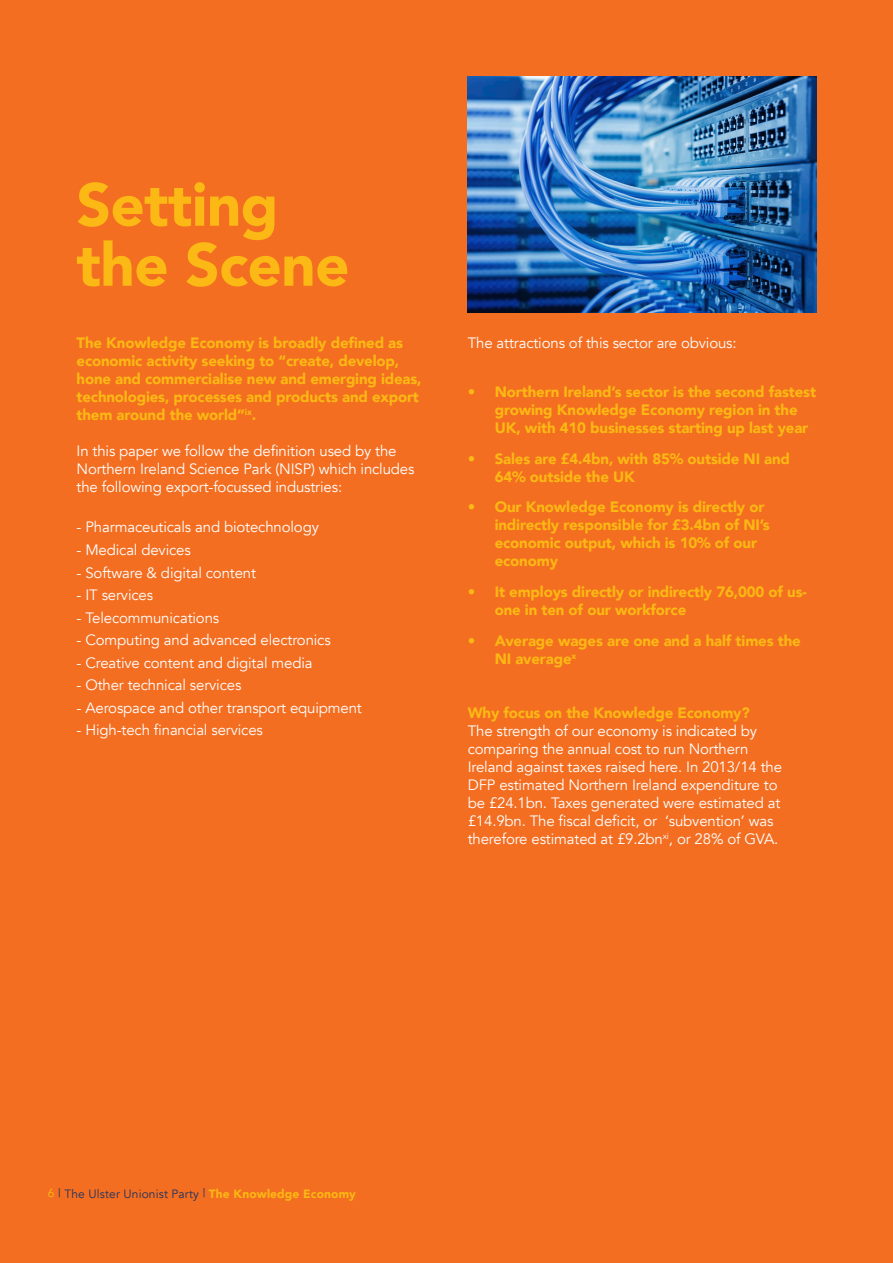
<style>
.page{position:relative;width:893px;height:1263px;background:#f36e21}
.page>*{position:absolute;margin:0;border:0;box-sizing:border-box;transform-origin:0 0}
.Header_Style{font:900 60px "Avenir";letter-spacing:-.01em;color:#fcb814}
.Body_Text_Style{font:15px/18px "Avenir";letter-spacing:-.01em;color:#fff}
.Bullets_style{font:900 15px/18px "Avenir";letter-spacing:-.01em;color:#fcb814}
.Subheading_Style{font:900 15px/18px "Avenir";letter-spacing:-.01em;color:#fcb814}
.Footer_Style{font:12px "Avenir";letter-spacing:.01em;color:#1e3362}
.s1{color:#fcb814}
.s2{font-weight:900;color:#fcb814}
</style>
<div class="page">
<img style="left:468px;top:77px;width:348px;height:236px">
<p class="Header_Style" style="left:77px;top:153px;width:203px">Setting</p>
<p class="Header_Style" style="left:77px;top:213px;width:274px">the Scene</p>
<p class="Subheading_Style" style="left:77px;top:333px;width:347px">The Knowledge Economy is broadly defined as economic activity seeking to “create, develop, hone and commercialise new and emerging ideas, technologies, processes and products and export them around the world”<sup>ix</sup>.</p>
<p class="Body_Text_Style" style="left:77px;top:442px;width:339px">In this paper we follow the definition used by the<br>Northern Ireland Science Park (NISP) which includes the following export-focussed industries:</p>
<p class="Body_Text_Style" style="left:77px;top:519px;width:244px">- Pharmaceuticals and biotechnology</p>
<p class="Body_Text_Style" style="left:77px;top:541px;width:116px">- Medical devices</p>
<p class="Body_Text_Style" style="left:77px;top:564px;width:181px">- Software &amp; digital content</p>
<p class="Body_Text_Style" style="left:77px;top:586px;width:78px">- IT services</p>
<p class="Body_Text_Style" style="left:77px;top:609px;width:144px">- Telecommunications</p>
<p class="Body_Text_Style" style="left:77px;top:631px;width:256px">- Computing and advanced electronics</p>
<p class="Body_Text_Style" style="left:77px;top:654px;width:238px">- Creative content and digital media</p>
<p class="Body_Text_Style" style="left:77px;top:676px;width:166px">- Other technical services</p>
<p class="Body_Text_Style" style="left:77px;top:699px;width:287px">- Aerospace and other transport equipment</p>
<p class="Body_Text_Style" style="left:77px;top:721px;width:188px">- High-tech financial services</p>
<p class="Body_Text_Style" style="left:468px;top:334px;width:270px">The attractions of this sector are obvious:</p>
<p class="Bullets_style" style="left:495px;top:382px;width:323px;text-indent:-27px">• Northern Ireland’s sector is the second fastest growing Knowledge Economy region in the<br>UK, with 410 businesses starting up last year</p>
<p class="Bullets_style" style="left:495px;top:449px;width:297px;text-indent:-27px">• Sales are £4.4bn, with 85% outside NI and<br>64% outside the UK</p>
<p class="Bullets_style" style="left:495px;top:498px;width:277px;text-indent:-27px">• Our Knowledge Economy is directly or indirectly responsible for £3.4bn of NI’s economic output, which is 10% of our economy</p>
<p class="Bullets_style" style="left:495px;top:582px;width:314px;text-indent:-27px">• It employs directly or indirectly 76,000 of us&shy;one in ten of our workforce</p>
<p class="Bullets_style" style="left:495px;top:631px;width:308px;text-indent:-27px">• Average wages are one and a half times the<br>NI average<sup>x</sup></p>
<p class="Subheading_Style" style="left:468px;top:703px;width:284px">Why focus on the Knowledge Economy?</p>
<p class="Body_Text_Style" style="left:468px;top:722px;width:316px">The strength of our economy is indicated by comparing the annual cost to run Northern Ireland against taxes raised here. In 2013/14 the DFP estimated Northern Ireland expenditure to be £24.1bn. Taxes generated were estimated at £14.9bn. The fiscal deficit, or ‘subvention’ was therefore estimated at £9.2bn<sup>xi</sup>, or 28% of GVA.</p>
<p class="Footer_Style" style="left:48px;top:1187px;width:310px"><span class="s1">6</span> | The Ulster Unionist Party | <span class="s2">The Knowledge Economy</span></p>
</div>
